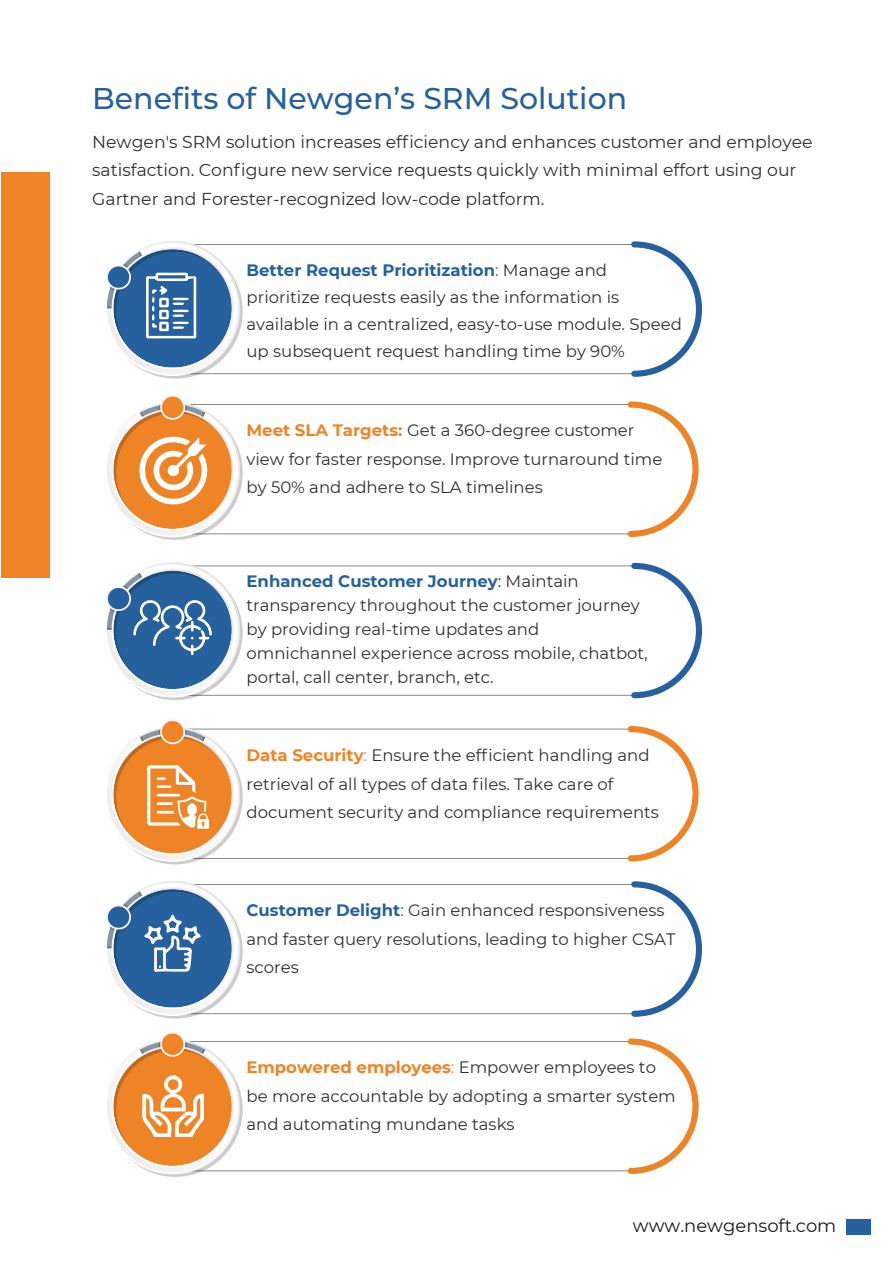
<style>
.page{position:relative;width:893px;height:1263px;background:#fff}
.page>*{position:absolute;margin:0;border:0;box-sizing:border-box;transform-origin:0 0}
.t1{font:500 30px "Montserrat";color:#26619d}
.t2{font:18px "Montserrat";color:#191919}
.t3{font:17.25px/28.5px "Montserrat";color:#2f3030}
.t4{font:16.5px/28.5px "Montserrat";color:#2f3030}
.s1{font-weight:700;color:#26619d}
.s2{color:#26619d}
.s3{font-weight:700;color:#ee8426}
.s4{color:#ee8426}
</style>
<div class="page">
<div style="left:1px;top:173px;width:49px;height:405px;background:#ee8426"></div>
<div style="left:846px;top:1219px;width:24px;height:16px;background:#26619d"></div>
<svg style="left:243px;top:244px;width:388px;height:130px"></svg>
<svg style="left:631px;top:241px;width:71px;height:136px"></svg>
<svg style="left:243px;top:404px;width:385px;height:130px"></svg>
<svg style="left:628px;top:401px;width:71px;height:136px"></svg>
<svg style="left:243px;top:565px;width:388px;height:131px"></svg>
<svg style="left:631px;top:563px;width:71px;height:135px"></svg>
<svg style="left:243px;top:729px;width:385px;height:130px"></svg>
<svg style="left:628px;top:726px;width:71px;height:135px"></svg>
<svg style="left:243px;top:884px;width:388px;height:130px"></svg>
<svg style="left:631px;top:881px;width:71px;height:136px"></svg>
<svg style="left:243px;top:1041px;width:385px;height:130px"></svg>
<svg style="left:628px;top:1038px;width:71px;height:136px"></svg>
<svg style="left:106px;top:241px;width:137px;height:138px"></svg>
<svg style="left:107px;top:395px;width:136px;height:145px"></svg>
<svg style="left:106px;top:562px;width:137px;height:138px"></svg>
<svg style="left:107px;top:720px;width:136px;height:144px"></svg>
<svg style="left:106px;top:881px;width:137px;height:137px"></svg>
<svg style="left:107px;top:1032px;width:136px;height:145px"></svg>
<h1 class="t1" style="left:92px;top:78px;width:536px">Benefits of Newgen’s SRM Solution</h1>
<p class="t3" style="left:92px;top:127px;width:722px">Newgen's SRM solution increases efficiency and enhances customer and employee satisfaction. Configure new service requests quickly with minimal effort using our<br>Gartner and Forester-recognized low-code platform.</p>
<p class="t4" style="left:247px;top:256px;width:437px;line-height:27px"><span class="s1">Better Request Prioritization</span><span class="s2">:</span> Manage and prioritize requests easily as the information is available in a centralized, easy-to-use module. Speed up subsequent request handling time by 90%</p>
<p class="t4" style="left:247px;top:416px;width:417px"><span class="s3">Meet SLA Targets:</span> Get a 360-degree customer view for faster response. Improve turnaround time by 50% and adhere to SLA timelines</p>
<p class="t4" style="left:247px;top:569px;width:403px;line-height:24px"><span class="s1">Enhanced Customer Journey</span>: Maintain transparency throughout the customer journey by providing real-time updates and omnichannel experience across mobile, chatbot, portal, call center, branch, etc.</p>
<p class="t4" style="left:247px;top:740px;width:414px"><span class="s3">Data Security</span><span class="s4">:</span> Ensure the efficient handling and retrieval of all types of data files. Take care of document security and compliance requirements</p>
<p class="t4" style="left:247px;top:895px;width:430px"><span class="s1">Customer Delight</span><span class="s2">:</span> Gain enhanced responsiveness and faster query resolutions, leading to higher CSAT scores</p>
<p class="t4" style="left:247px;top:1053px;width:431px"><span class="s3">Empowered employees</span><span class="s4">:</span> Empower employees to be more accountable by adopting a smarter system and automating mundane tasks</p>
<p class="t2" style="left:633px;top:1213px;width:205px">www.newgensoft.com</p>
</div>
